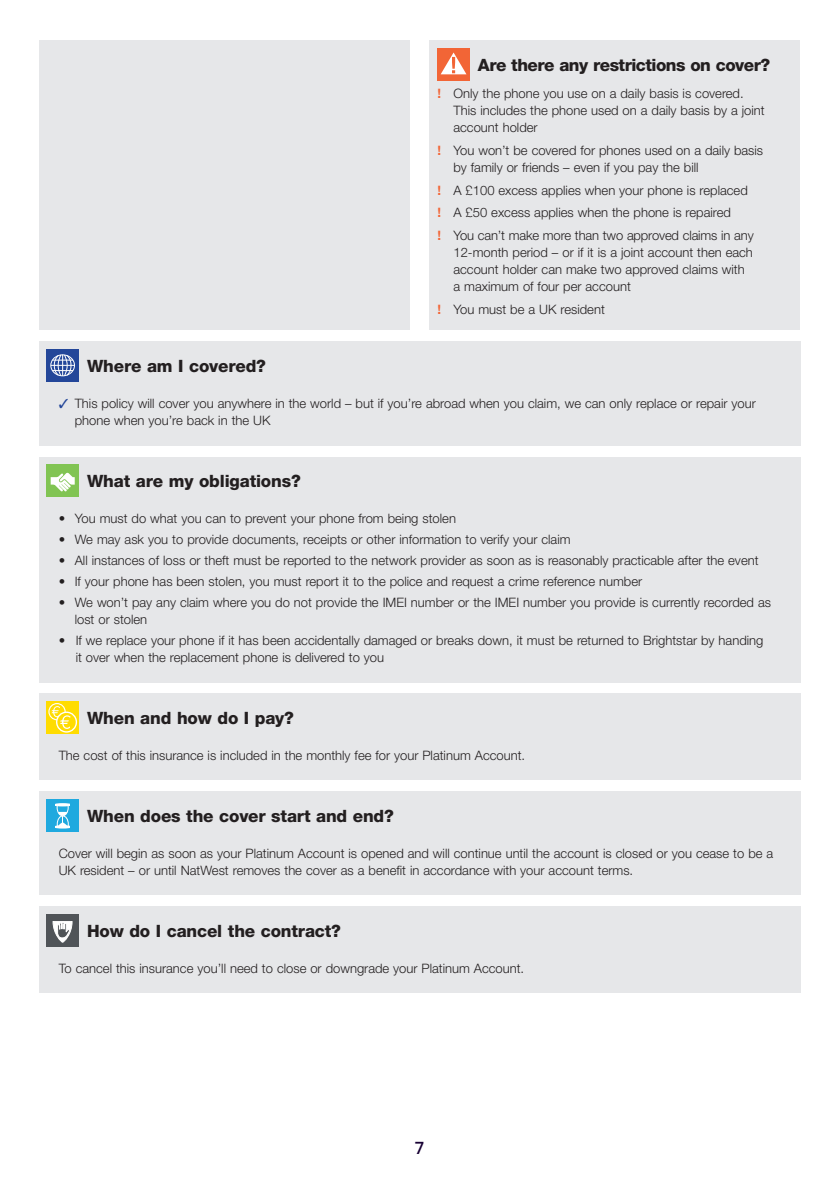
<style>
.page{position:relative;width:839px;height:1191px;background:#fff}
.page>*{position:absolute;margin:0;border:0;box-sizing:border-box;transform-origin:0 0}
.t1{font:18px "RN House Sans";color:#180034}
.t2{font:800 17px "Helvetica Neue";letter-spacing:-.01em;color:#231f20}
.t3{font:800 17px "Helvetica Neue";letter-spacing:-.03em;color:#231f20}
.t4{font:300 13px/17px "Helvetica Neue";color:#231f20}
.s1{font-weight:700;color:#f26536}
.s2{color:#234699}
</style>
<div class="page">
<div style="left:39px;top:341px;width:761px;height:104px;background:#e6e7e9"></div>
<div style="left:47px;top:349px;width:32px;height:32px;background:#234699"></div>
<svg style="left:50px;top:354px;width:25px;height:23px"></svg>
<div style="left:39px;top:457px;width:761px;height:225px;background:#e6e7e9"></div>
<div style="left:47px;top:465px;width:32px;height:32px;background:#81c453"></div>
<svg style="left:51px;top:472px;width:24px;height:20px"></svg>
<div style="left:39px;top:693px;width:761px;height:87px;background:#e6e7e9"></div>
<div style="left:47px;top:701px;width:32px;height:32px;background:#ffdc01"></div>
<svg style="left:49px;top:703px;width:16px;height:16px"></svg>
<div style="left:48px;top:703px;width:18px;height:17px;border:1px solid #fff;border-radius:50%"></div>
<svg style="left:57px;top:712px;width:19px;height:20px"></svg>
<div style="left:56px;top:711px;width:21px;height:21px;border:1px solid #fff;border-radius:50%"></div>
<svg style="left:52px;top:706px;width:19px;height:23px"></svg>
<div style="left:39px;top:791px;width:761px;height:104px;background:#e6e7e9"></div>
<div style="left:47px;top:799px;width:32px;height:32px;background:#1fa9df"></div>
<svg style="left:55px;top:803px;width:15px;height:25px"></svg>
<div style="left:39px;top:906px;width:761px;height:86px;background:#e6e7e9"></div>
<div style="left:47px;top:914px;width:32px;height:32px;background:#505458"></div>
<svg style="left:52px;top:921px;width:21px;height:22px"></svg>
<div style="left:430px;top:40px;width:370px;height:290px;background:#e6e7e9"></div>
<div style="left:438px;top:48px;width:32px;height:32px;background:#f26536"></div>
<svg style="left:441px;top:52px;width:25px;height:22px"></svg>
<div style="left:39px;top:40px;width:370px;height:290px;background:#e6e7e9"></div>
<h2 class="t3" style="left:478px;top:54px;width:294px">Are there any restrictions on cover?</h2>
<h2 class="t2" style="left:87px;top:355px;width:180px">Where am I covered?</h2>
<p class="t4" style="left:453px;top:85px;width:313px;text-indent:-16px"><span class="s1">!</span> Only the phone you use on a daily basis is covered.<br>This includes the phone used on a daily basis by a joint account holder</p>
<p class="t4" style="left:453px;top:142px;width:311px;text-indent:-16px"><span class="s1">!</span> You won’t be covered for phones used on a daily basis by family or friends – even if you pay the bill</p>
<p class="t4" style="left:437px;top:179px;width:318px;line-height:22.6px"><span class="s1">!</span> A £100 excess applies when your phone is replaced <span class="s1">!</span> A £50 excess applies when the phone is repaired<br><span class="s1">!</span> You can’t make more than two approved claims in any</p>
<p class="t4" style="left:453px;top:244px;width:301px">12-month period – or if it is a joint account then each account holder can make two approved claims with a maximum of four per account</p>
<p class="t4" style="left:437px;top:300px;width:169px"><span class="s1">!</span> You must be a UK resident</p>
<p class="t4" style="left:75px;top:394px;width:683px;text-indent:-16px"><span class="s2">✓</span> This policy will cover you anywhere in the world – but if you’re abroad when you claim, we can only replace or repair your phone when you’re back in the UK</p>
<h2 class="t2" style="left:87px;top:471px;width:215px">What are my obligations?</h2>
<p class="t4" style="left:59px;top:510px;width:399px">• You must do what you can to prevent your phone from being stolen</p>
<p class="t4" style="left:59px;top:531px;width:513px">• We may ask you to provide documents, receipts or other information to verify your claim</p>
<p class="t4" style="left:59px;top:552px;width:701px">• All instances of loss or theft must be reported to the network provider as soon as is reasonably practicable after the event</p>
<p class="t4" style="left:59px;top:573px;width:585px">• If your phone has been stolen, you must report it to the police and request a crime reference number</p>
<p class="t4" style="left:75px;top:594px;width:698px;text-indent:-16px">• We won’t pay any claim where you do not provide the IMEI number or the IMEI number you provide is currently recorded as lost or stolen</p>
<p class="t4" style="left:76px;top:632px;width:689px;text-indent:-17px">• If we replace your phone if it has been accidentally damaged or breaks down, it must be returned to Brightstar by handing it over when the replacement phone is delivered to you</p>
<h2 class="t2" style="left:87px;top:708px;width:208px">When and how do I pay?</h2>
<p class="t4" style="left:59px;top:746px;width:468px">The cost of this insurance is included in the monthly fee for your Platinum Account.</p>
<h2 class="t2" style="left:87px;top:806px;width:308px">When does the cover start and end?</h2>
<p class="t4" style="left:59px;top:844px;width:716px">Cover will begin as soon as your Platinum Account is opened and will continue until the account is closed or you cease to be a<br>UK resident – or until NatWest removes the cover as a benefit in accordance with your account terms.</p>
<h2 class="t2" style="left:87px;top:920px;width:255px">How do I cancel the contract?</h2>
<p class="t4" style="left:59px;top:959px;width:467px">To cancel this insurance you’ll need to close or downgrade your Platinum Account.</p>
<h1 class="t1" style="left:414px;top:1136px;width:11px">7</h1>
</div>
